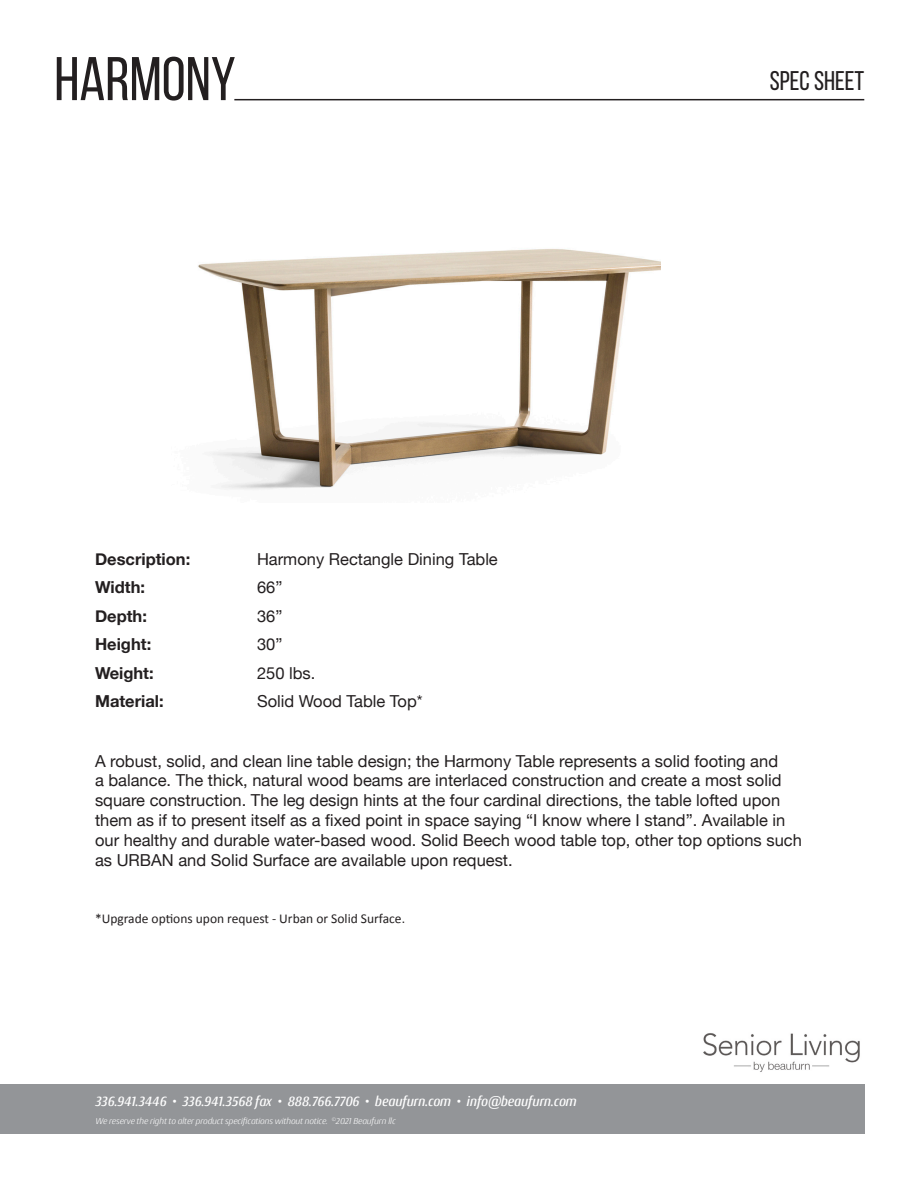
<style>
.page{position:relative;width:918px;height:1188px;background:#fff}
.page>*{position:absolute;margin:0;border:0;box-sizing:border-box;transform-origin:0 0}
.t1{font:61.5px "Bebas Neue";color:#231f20}
.t2{font:27px "Bebas Neue";color:#231f20}
.t3{font:16.5px/19.8px "Helvetica Neue";color:#231f20}
.t4{font:700 16.5px "Helvetica Neue";color:#231f20}
.t5{font:italic 500 14.25px "Conto Narrow";color:#fff}
.t6{font:13.5px "Calibri";color:#231f20}
.t7{font:italic 300 9px "Conto";letter-spacing:-.01em;color:#fff}
</style>
<div class="page">
<div style="left:0;top:1084px;width:864px;height:50px;background:#939598"></div>
<img style="left:703px;top:1033px;width:157px;height:39px">
<hr style="left:234px;top:99px;width:630px;height:1px;background:#231f20">
<img style="left:198px;top:249px;width:463px;height:241px">
<p class="t1" style="left:54px;top:46px;width:183px">HARMONY</p>
<p class="t4" style="left:95px;top:546px;width:97px">Description:</p>
<p class="t3" style="left:257px;top:550px;width:242px">Harmony Rectangle Dining Table</p>
<p class="t4" style="left:95px;top:574px;width:52px">Width:</p>
<p class="t3" style="left:257px;top:578px;width:27px">66”</p>
<p class="t4" style="left:95px;top:603px;width:53px">Depth:</p>
<p class="t3" style="left:257px;top:607px;width:27px">36”</p>
<p class="t4" style="left:95px;top:631px;width:58px">Height:</p>
<p class="t3" style="left:257px;top:635px;width:27px">30”</p>
<p class="t4" style="left:95px;top:660px;width:60px">Weight:</p>
<p class="t3" style="left:257px;top:664px;width:60px">250 lbs.</p>
<p class="t4" style="left:95px;top:688px;width:70px">Material:</p>
<p class="t3" style="left:257px;top:692px;width:167px">Solid Wood Table Top*</p>
<p class="t2" style="left:770px;top:66px;width:96px">SPEC SHEET</p>
<p class="t3" style="left:95px;top:752px;width:708px">A robust, solid, and clean line table design; the Harmony Table represents a solid footing and<br>a balance. The thick, natural wood beams are interlaced construction and create a most solid square construction. The leg design hints at the four cardinal directions, the table lofted upon them as if to present itself as a fixed point in space saying “I know where I stand”. Available in our healthy and durable water-based wood. Solid Beech wood table top, other top options such as URBAN and Solid Surface are available upon request.</p>
<p class="t6" style="left:95px;top:910px;width:312px">*Upgrade options upon request - Urban or Solid Surface.</p>
<p class="t5" style="left:95px;top:1092px;width:483px">336.941.3446 • 336.941.3568 fax • 888.766.7706 • beaufurn.com • info@beaufurn.com</p>
<p class="t7" style="left:95px;top:1115px;width:302px">We reserve the right to alter product specifications without notice. <sup>©</sup>2021 Beaufurn llc</p>
</div>
